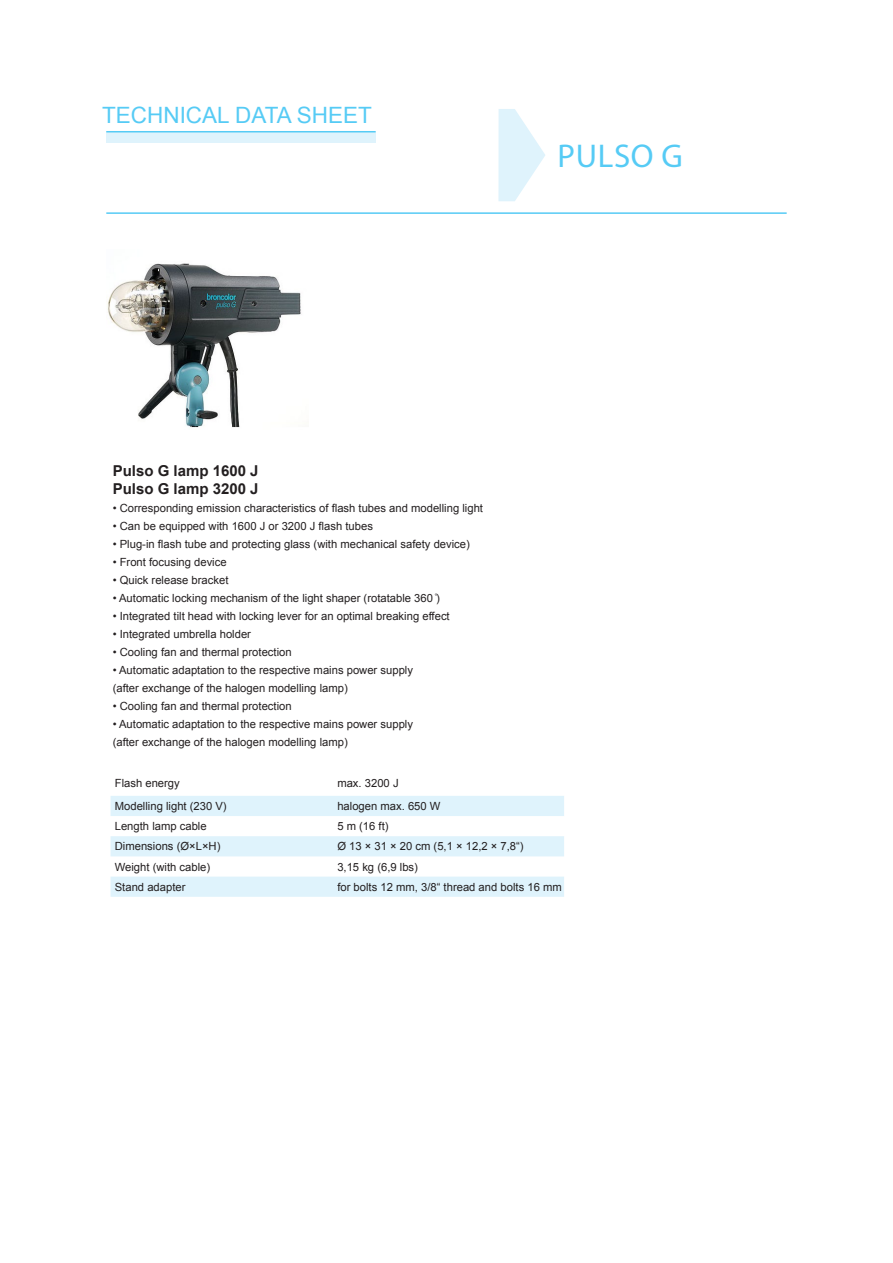
<style>
.page{position:relative;width:893px;height:1263px;background:#fff}
.page>*{position:absolute;margin:0;border:0;box-sizing:border-box;transform-origin:0 0}
.t1{font:33px "Myriad Pro";letter-spacing:.02em;color:#56cbf5}
.t2{font:22.5px "Arial";color:#56cbf5}
.t3{font:700 15px/18px "Arial";color:#231f20}
.t4{font:11.25px/18px "Arial";color:#231f20}
</style>
<div class="page">
<svg style="left:111px;top:796px;width:453px;height:101px;fill:#dff3fc"></svg>
<svg style="left:498px;top:109px;width:47px;height:92px"></svg>
<div style="left:106px;top:131px;width:270px;height:12px;background:#dff3fc"></div>
<hr style="left:106px;top:131px;width:270px;height:1px;background:#56cbf5">
<hr style="left:106px;top:212px;width:681px;height:2px;background:#56cbf5">
<img style="left:108px;top:263px;width:193px;height:165px">
<h2 class="t2" style="left:102px;top:103px;width:271px">TECHNICAL DATA SHEET</h2>
<h1 class="t1" style="left:557px;top:135px;width:127px">PULSO G</h1>
<h3 class="t3" style="left:113px;top:462px;width:147px">Pulso G lamp 1600 J<br>Pulso G lamp 3200 J</h3>
<p class="t4" style="left:113px;top:499px;width:372px">• Corresponding emission characteristics of flash tubes and modelling light</p>
<p class="t4" style="left:113px;top:517px;width:262px">• Can be equipped with 1600 J or 3200 J flash tubes</p>
<p class="t4" style="left:113px;top:535px;width:359px">• Plug-in flash tube and protecting glass (with mechanical safety device)</p>
<p class="t4" style="left:113px;top:553px;width:115px">• Front focusing device</p>
<p class="t4" style="left:113px;top:571px;width:117px">• Quick release bracket</p>
<p class="t4" style="left:113px;top:589px;width:329px">• Automatic locking mechanism of the light shaper (rotatable 360 ̊)</p>
<p class="t4" style="left:113px;top:607px;width:339px">• Integrated tilt head with locking lever for an optimal breaking effect</p>
<p class="t4" style="left:113px;top:625px;width:140px">• Integrated umbrella holder</p>
<p class="t4" style="left:113px;top:643px;width:181px">• Cooling fan and thermal protection</p>
<p class="t4" style="left:113px;top:661px;width:302px">• Automatic adaptation to the respective mains power supply (after exchange of the halogen modelling lamp)</p>
<p class="t4" style="left:113px;top:697px;width:181px">• Cooling fan and thermal protection</p>
<p class="t4" style="left:113px;top:715px;width:302px">• Automatic adaptation to the respective mains power supply (after exchange of the halogen modelling lamp)</p>
<p class="t4" style="left:115px;top:774px;width:67px">Flash energy</p>
<p class="t4" style="left:337px;top:774px;width:63px">max. 3200 J</p>
<p class="t4" style="left:115px;top:797px;width:113px">Modelling light (230 V)</p>
<p class="t4" style="left:337px;top:797px;width:105px">halogen max. 650 W</p>
<p class="t4" style="left:115px;top:817px;width:93px">Length lamp cable</p>
<p class="t4" style="left:337px;top:817px;width:53px">5 m (16 ft)</p>
<p class="t4" style="left:115px;top:837px;width:107px">Dimensions (Ø×L×H)</p>
<p class="t4" style="left:337px;top:837px;width:188px">Ø 13 × 31 × 20 cm (5,1 × 12,2 × 7,8“)</p>
<p class="t4" style="left:115px;top:858px;width:97px">Weight (with cable)</p>
<p class="t4" style="left:337px;top:858px;width:82px">3,15 kg (6,9 lbs)</p>
<p class="t4" style="left:115px;top:878px;width:72px">Stand adapter</p>
<p class="t4" style="left:337px;top:878px;width:226px">for bolts 12 mm, 3/8“ thread and bolts 16 mm</p>
</div>
